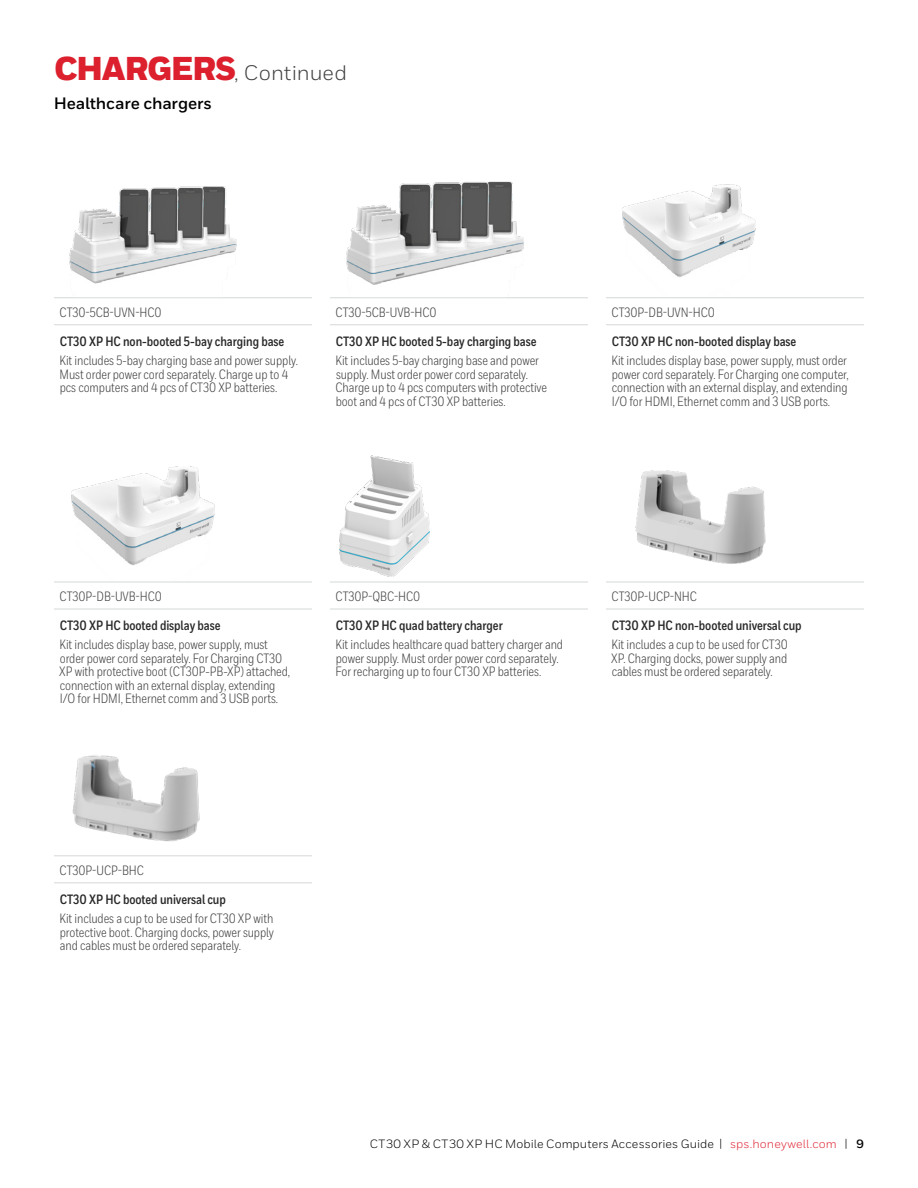
<style>
.page{position:relative;width:918px;height:1188px;background:#fff}
.page>*{position:absolute;margin:0;border:0;box-sizing:border-box;transform-origin:0 0}
.t1{font:21px "Honeywell Sans";color:#414042}
.t2{font:700 16.5px "Honeywell Sans";letter-spacing:-.01em;color:#000}
.t3{font:13.5px/13.5px "Honeywell Cond";letter-spacing:-.005em;color:#414042}
.t4{font:700 13.5px "Honeywell Cond";letter-spacing:-.005em;color:#292829}
.t5{font:12px "Honeywell Sans";letter-spacing:.01em;color:#000}
.s1{font-weight:900;font-size:33px;color:#dc202e}
.s2{color:#e02836}
.s3{font-weight:700}
</style>
<div class="page">
<hr style="left:54px;top:297px;width:258px;height:1px;background:#d5d7d8">
<hr style="left:330px;top:297px;width:258px;height:1px;background:#d5d7d8">
<hr style="left:606px;top:297px;width:258px;height:1px;background:#d5d7d8">
<hr style="left:54px;top:324px;width:258px;height:1px;background:#d5d7d8">
<hr style="left:330px;top:324px;width:258px;height:1px;background:#d5d7d8">
<hr style="left:606px;top:324px;width:258px;height:1px;background:#d5d7d8">
<img style="left:69px;top:186px;width:168px;height:98px">
<img style="left:346px;top:181px;width:178px;height:104px">
<img style="left:622px;top:184px;width:134px;height:93px">
<hr style="left:54px;top:582px;width:258px;height:1px;background:#d5d7d8">
<hr style="left:330px;top:582px;width:258px;height:1px;background:#d5d7d8">
<hr style="left:606px;top:582px;width:258px;height:1px;background:#d5d7d8">
<hr style="left:54px;top:609px;width:258px;height:1px;background:#d5d7d8">
<hr style="left:330px;top:609px;width:258px;height:1px;background:#d5d7d8">
<hr style="left:606px;top:609px;width:258px;height:1px;background:#d5d7d8">
<img style="left:54px;top:466px;width:176px;height:116px">
<img style="left:339px;top:455px;width:91px;height:121px">
<img style="left:635px;top:471px;width:131px;height:93px">
<hr style="left:54px;top:855px;width:258px;height:1px;background:#d5d7d8">
<hr style="left:54px;top:882px;width:258px;height:1px;background:#d5d7d8">
<img style="left:72px;top:755px;width:128px;height:87px">
<h1 class="t1" style="left:54px;top:60px;width:294px"><span class="s1">CHARGERS</span>, Continued</h1>
<p class="t2" style="left:54px;top:93px;width:160px">Healthcare chargers</p>
<p class="t3" style="left:60px;top:305px;width:104px">CT30-5CB-UVN-HC0</p>
<p class="t3" style="left:336px;top:305px;width:103px">CT30-5CB-UVB-HC0</p>
<p class="t3" style="left:612px;top:305px;width:105px">CT30P-DB-UVN-HC0</p>
<p class="t4" style="left:60px;top:333px;width:226px">CT30 XP HC non-booted 5-bay charging base</p>
<p class="t3" style="left:60px;top:354px;width:240px">Kit includes 5-bay charging base and power supply.<br>Must order power cord separately. Charge up to 4 pcs computers and 4 pcs of CT30 XP batteries.</p>
<p class="t4" style="left:336px;top:333px;width:202px">CT30 XP HC booted 5-bay charging base</p>
<p class="t3" style="left:336px;top:354px;width:213px">Kit includes 5-bay charging base and power supply. Must order power cord separately.<br>Charge up to 4 pcs computers with protective boot and 4 pcs of CT30 XP batteries.</p>
<p class="t4" style="left:612px;top:333px;width:186px">CT30 XP HC non-booted display base</p>
<p class="t3" style="left:612px;top:354px;width:239px">Kit includes display base, power supply, must order power cord separately. For Charging one computer, connection with an external display, and extending I/O for HDMI, Ethernet comm and 3 USB ports.</p>
<p class="t3" style="left:60px;top:589px;width:104px">CT30P-DB-UVB-HC0</p>
<p class="t3" style="left:336px;top:589px;width:86px">CT30P-QBC-HC0</p>
<p class="t3" style="left:612px;top:589px;width:87px">CT30P-UCP-NHC</p>
<p class="t4" style="left:60px;top:617px;width:162px">CT30 XP HC booted display base</p>
<p class="t3" style="left:59px;top:638px;width:232px">Kit includes display base, power supply, must order power cord separately. For Charging CT30<br>XP with protective boot (CT30P-PB-XP) attached, connection with an external display, extending I/O for HDMI, Ethernet comm and 3 USB ports.</p>
<p class="t4" style="left:336px;top:617px;width:169px">CT30 XP HC quad battery charger</p>
<p class="t3" style="left:336px;top:638px;width:229px">Kit includes healthcare quad battery charger and power supply. Must order power cord separately.<br>For recharging up to four CT30 XP batteries.</p>
<p class="t4" style="left:612px;top:617px;width:191px">CT30 XP HC non-booted universal cup</p>
<p class="t3" style="left:611px;top:638px;width:178px;text-align:justify">Kit includes a cup to be used for CT30<br>XP. Charging docks, power supply and cables must be ordered separately.</p>
<p class="t3" style="left:60px;top:863px;width:86px">CT30P-UCP-BHC</p>
<p class="t4" style="left:60px;top:891px;width:168px">CT30 XP HC booted universal cup</p>
<p class="t3" style="left:60px;top:912px;width:216px;text-align:justify">Kit includes a cup to be used for CT30 XP with protective boot. Charging docks, power supply and cables must be ordered separately.</p>
<p class="t5" style="left:370px;top:1137px;width:496px">CT30 XP &amp; CT30 XP HC Mobile Computers Accessories Guide | <span class="s2">sps.honeywell.com</span> | <span class="s3">9</span></p>
</div>
